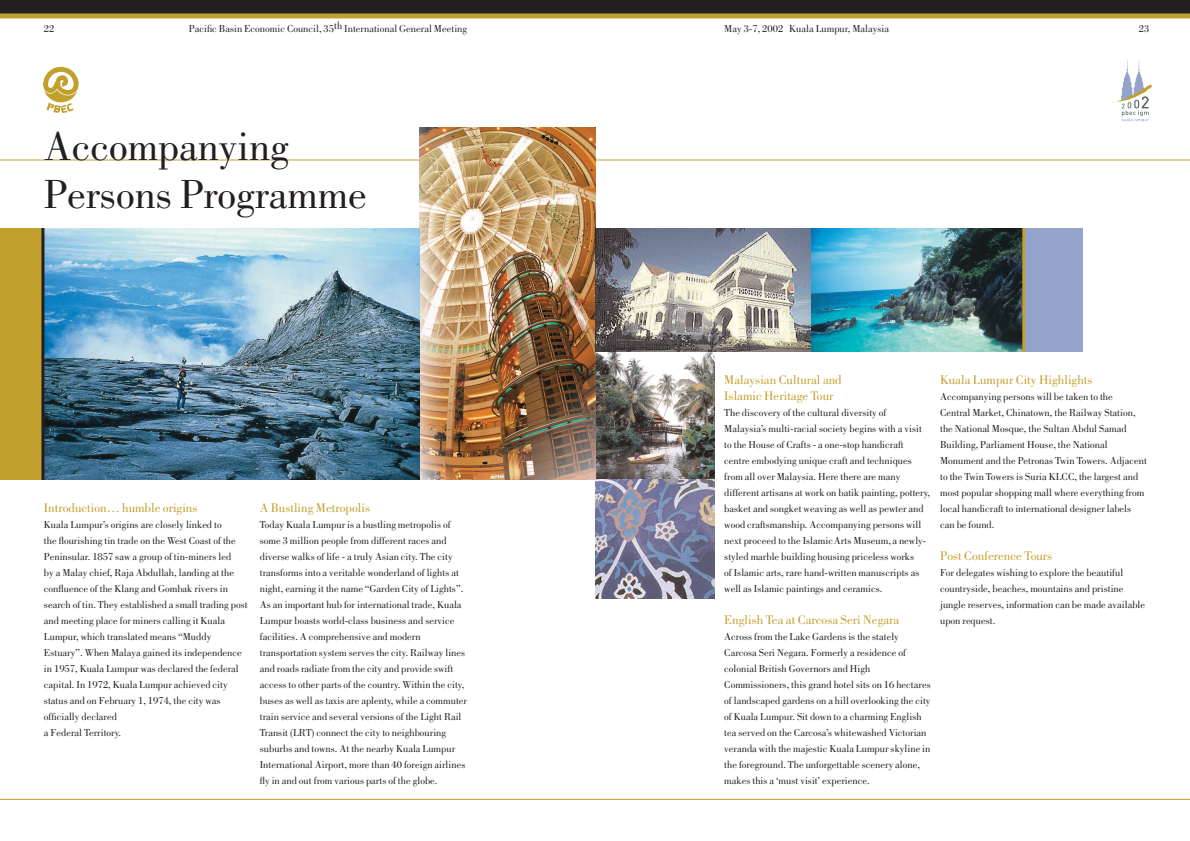
<style>
.page{position:relative;width:1190px;height:841px;background:#fff}
.page>*{position:absolute;margin:0;border:0;box-sizing:border-box;transform-origin:0 0}
.t1{font:42px/48px "Bodoni";color:#231f20}
.t2{font:13px/16px "Bodoni";color:#c2a02e}
.t3{font:10.5px/16px "Bodoni";color:#231f20}
</style>
<div class="page">
<div style="left:805px;top:228px;width:278px;height:124px;background:#93a3c9"></div>
<svg style="left:43px;top:66px;width:36px;height:47px"></svg>
<hr style="left:0;top:799px;width:1190px;height:1px;background:#c2a02e">
<hr style="left:0;top:160px;width:1190px;height:1px;background:#c2a02e">
<div style="left:0;top:0;width:1190px;height:16px;background:#231f20"></div>
<hr style="left:0;top:14px;width:1190px;height:4px;background:#c2a02e">
<svg style="left:1112px;top:61px;width:40px;height:61px"></svg>
<img style="left:596px;top:352px;width:119px;height:128px">
<div style="left:0;top:228px;width:43px;height:252px;background:#c2a02e"></div>
<img style="left:419px;top:128px;width:177px;height:352px">
<img style="left:811px;top:228px;width:211px;height:124px">
<img style="left:44px;top:228px;width:375px;height:252px">
<svg style="left:596px;top:228px;width:215px;height:124px;background:#9a9999"></svg>
<hr style="left:1022px;top:228px;width:3px;height:124px;background:#c2a02e">
<hr style="left:41px;top:228px;width:3px;height:252px;background:#231f20">
<img style="left:596px;top:480px;width:119px;height:119px">
<p class="t3" style="left:189px;top:22px;width:280px">Pacific Basin Economic Council, 35th International General Meeting</p>
<p class="t3" style="left:44px;top:22px;width:12px">22</p>
<p class="t3" style="left:724px;top:22px;width:166px">May 3-7, 2002 Kuala Lumpur, Malaysia</p>
<p class="t3" style="left:1139px;top:22px;width:12px">23</p>
<h1 class="t1" style="left:44px;top:126px;width:324px">Accompanying<br>Persons Programme</h1>
<p class="t2" style="left:44px;top:501px;width:155px">Introduction… humble origins</p>
<p class="t3" style="left:44px;top:518px;width:205px">Kuala Lumpur’s origins are closely linked to<br>the flourishing tin trade on the West Coast of the Peninsular. 1857 saw a group of tin-miners led<br>by a Malay chief, Raja Abdullah, landing at the confluence of the Klang and Gombak rivers in search of tin. They established a small trading post and meeting place for miners calling it Kuala Lumpur, which translated means “Muddy Estuary”. When Malaya gained its independence in 1957, Kuala Lumpur was declared the federal capital. In 1972, Kuala Lumpur achieved city status and on February 1, 1974, the city was officially declared<br>a Federal Territory.</p>
<p class="t2" style="left:260px;top:501px;width:112px">A Bustling Metropolis</p>
<p class="t3" style="left:260px;top:518px;width:209px">Today Kuala Lumpur is a bustling metropolis of some 3 million people from different races and diverse walks of life - a truly Asian city. The city transforms into a veritable wonderland of lights at night, earning it the name “Garden City of Lights”.<br>As an important hub for international trade, Kuala Lumpur boasts world-class business and service facilities. A comprehensive and modern transportation system serves the city. Railway lines and roads radiate from the city and provide swift access to other parts of the country. Within the city, buses as well as taxis are aplenty, while a commuter train service and several versions of the Light Rail Transit (LRT) connect the city to neighbouring suburbs and towns. At the nearby Kuala Lumpur International Airport, more than 40 foreign airlines fly in and out from various parts of the globe.</p>
<p class="t2" style="left:724px;top:373px;width:119px">Malaysian Cultural and<br>Islamic Heritage Tour</p>
<p class="t3" style="left:724px;top:406px;width:207px">The discovery of the cultural diversity of Malaysia’s multi-racial society begins with a visit to the House of Crafts - a one-stop handicraft centre embodying unique craft and techniques from all over Malaysia. Here there are many different artisans at work on batik painting, pottery, basket and songket weaving as well as pewter and wood craftsmanship. Accompanying persons will next proceed to the IslamicArts Museum, a newly&shy;styled marble building housing priceless works<br>of Islamic arts, rare hand-written manuscripts as well as Islamic paintings and ceramics.</p>
<p class="t2" style="left:724px;top:613px;width:177px">English Tea at Carcosa Seri Negara</p>
<p class="t3" style="left:724px;top:630px;width:208px">Across from the Lake Gardens is the stately Carcosa Seri Negara. Formerly a residence of colonial British Governors and High Commissioners, this grand hotel sits on 16 hectares of landscaped gardens on a hill overlooking the city of Kuala Lumpur. Sit down to a charming English tea served on the Carcosa’s whitewashed Victorian veranda with the majestic Kuala Lumpur skyline in the foreground. The unforgettable scenery alone, makes this a ‘must visit’ experience.</p>
<p class="t2" style="left:940px;top:373px;width:154px">Kuala Lumpur City Highlights</p>
<p class="t3" style="left:940px;top:390px;width:208px">Accompanying persons will be taken to the<br>Central Market, Chinatown, the Railway Station, the National Mosque, the Sultan Abdul Samad Building, Parliament House, the National Monument and the Petronas Twin Towers. Adjacent to the Twin Towers is Suria KLCC, the largest and most popular shopping mall where everything from local handicraft to international designer labels can be found.</p>
<p class="t2" style="left:940px;top:549px;width:114px">Post Conference Tours</p>
<p class="t3" style="left:940px;top:566px;width:207px">For delegates wishing to explore the beautiful countryside, beaches, mountains and pristine jungle reserves, information can be made available upon request.</p>
</div>
